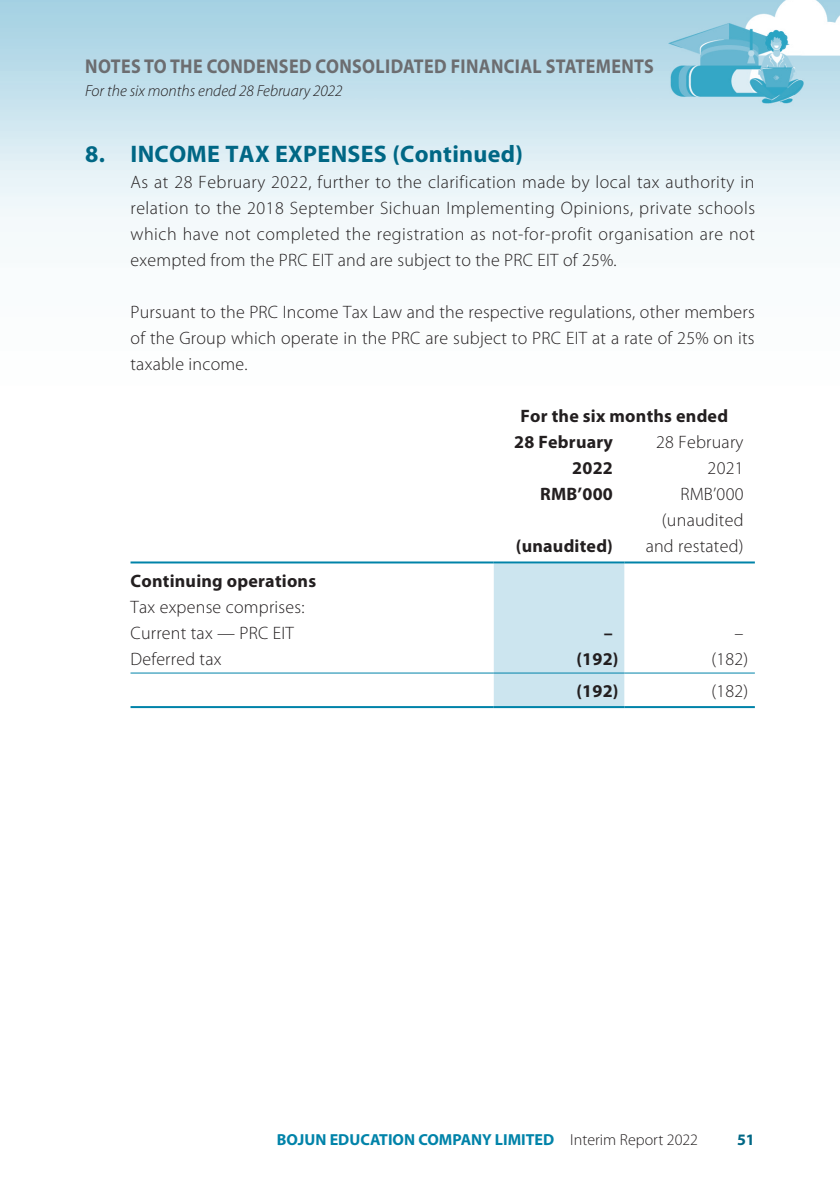
<style>
.page{position:relative;width:840px;height:1191px;background:#fff}
.page>*{position:absolute;margin:0;border:0;box-sizing:border-box;transform-origin:0 0}
._01_H1{font:700 24px "Myriad Pro";letter-spacing:.01em;color:#006785}
.t1{font:700 20px "Myriad Pro";letter-spacing:.02em;color:#6c6d70;scale:.9 1}
._00_txt{font:300 18px/26px "Myriad Pro";letter-spacing:.015em;color:#231f20;text-align:justify}
._50_Table_txt{font:300 18px "Myriad Pro";letter-spacing:.015em;color:#231f20}
._50_Table_txt-2{font:700 18px "Myriad Pro";letter-spacing:.01em;color:#231f20}
.t2{font:700 16px "Myriad Pro";color:#0083a9}
.t3{font:italic 300 16px "Myriad Pro";color:#231f20}
.t4{font:700 16px "Myriad Pro";color:#006785}
.s1{font-weight:300;color:#231f20}
</style>
<div class="page">
<img style="left:0;top:0;width:839px;height:709px">
<div style="left:493px;top:563px;width:131px;height:143px;background:#cce5ef"></div>
<hr style="left:130px;top:561px;width:363px;height:2px;background:#0083a9">
<hr style="left:493px;top:561px;width:131px;height:2px;background:#0083a9">
<hr style="left:624px;top:561px;width:130px;height:2px;background:#0083a9">
<hr style="left:130px;top:672px;width:363px;height:1px;background:#0083a9">
<hr style="left:493px;top:672px;width:131px;height:1px;background:#0083a9">
<hr style="left:624px;top:672px;width:130px;height:1px;background:#0083a9">
<hr style="left:130px;top:706px;width:363px;height:2px;background:#0083a9">
<hr style="left:493px;top:706px;width:131px;height:2px;background:#0083a9">
<hr style="left:624px;top:706px;width:130px;height:2px;background:#0083a9">
<p class="t1" style="left:85px;top:54px;width:633px">NOTES TO THE CONDENSED CONSOLIDATED FINANCIAL STATEMENTS</p>
<p class="t3" style="left:85px;top:81px;width:259px">For the six months ended 28 February 2022</p>
<p class="_01_H1" style="left:85px;top:138px;width:439px">8. INCOME TAX EXPENSES (Continued)</p>
<p class="_00_txt" style="left:130px;top:169px;width:625px">As at 28 February 2022, further to the clarification made by local tax authority in relation to the 2018 September Sichuan Implementing Opinions, private schools which have not completed the registration as not-for-profit organisation are not exempted from the PRC EIT and are subject to the PRC EIT of 25%.</p>
<p class="_00_txt" style="left:130px;top:299px;width:625px">Pursuant to the PRC Income Tax Law and the respective regulations, other members of the Group which operate in the PRC are subject to PRC EIT at a rate of 25% on its taxable income.</p>
<p class="_50_Table_txt-2" style="left:520px;top:404px;width:209px">For the six months ended</p>
<p class="_50_Table_txt-2" style="left:514px;top:430px;width:100px">28 February</p>
<p class="_50_Table_txt-2" style="left:572px;top:456px;width:42px">2022</p>
<p class="_50_Table_txt" style="left:656px;top:431px;width:89px">28 February</p>
<p class="_50_Table_txt" style="left:707px;top:457px;width:37px">2021</p>
<p class="_50_Table_txt-2" style="left:540px;top:482px;width:74px">RMB’000</p>
<p class="_50_Table_txt" style="left:680px;top:483px;width:65px">RMB’000</p>
<p class="_50_Table_txt-2" style="left:515px;top:534px;width:99px">(unaudited)</p>
<p class="_50_Table_txt" style="left:661px;top:509px;width:83px">(unaudited</p>
<p class="_50_Table_txt" style="left:645px;top:535px;width:99px">and restated)</p>
<p class="_50_Table_txt-2" style="left:130px;top:569px;width:187px">Continuing operations</p>
<p class="_50_Table_txt" style="left:130px;top:595px;width:175px">Tax expense comprises:</p>
<p class="_50_Table_txt" style="left:130px;top:621px;width:165px">Current tax — PRC EIT</p>
<p class="_50_Table_txt-2" style="left:603px;top:621px;width:10px">–</p>
<p class="_50_Table_txt" style="left:734px;top:621px;width:10px">–</p>
<p class="_50_Table_txt" style="left:130px;top:647px;width:92px">Deferred tax</p>
<p class="_50_Table_txt-2" style="left:576px;top:647px;width:44px">(192)</p>
<p class="_50_Table_txt" style="left:711px;top:647px;width:38px">(182)</p>
<p class="_50_Table_txt-2" style="left:576px;top:679px;width:44px">(192)</p>
<p class="_50_Table_txt" style="left:711px;top:680px;width:38px">(182)</p>
<p class="t2" style="left:276px;top:1129px;width:422px">BOJUN EDUCATION COMPANY LIMITED <span class="s1">Interim Report 2022</span></p>
<p class="t4" style="left:736px;top:1129px;width:19px">51</p>
</div>
